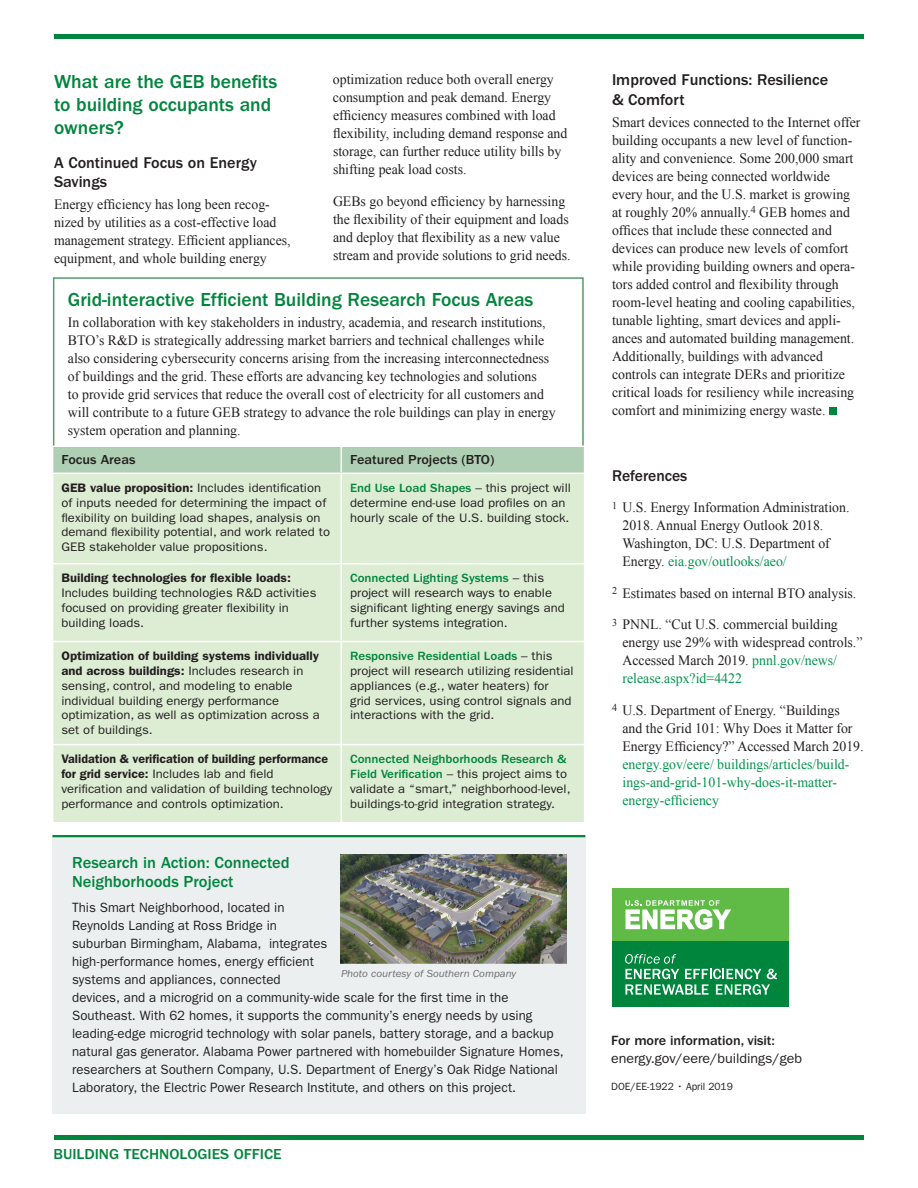
<style>
.page{position:relative;width:918px;height:1188px;background:#fff}
.page>*{position:absolute;margin:0;border:0;box-sizing:border-box;transform-origin:0 0}
.t1{font:500 19.5px/23.2px "ITC Franklin Gothic Std";color:#00853d}
.sidebar_head{font:500 16.5px/19.5px "ITC Franklin Gothic Std";color:#00853d}
.body_text{font:500 16.2px/19.5px "ITC Franklin Gothic Std";color:#231f20}
.t2{font:500 15px "ITC Franklin Gothic Std";color:#00853d;scale:1.05 1}
.body_text-2{font:14.25px/18px "Times New Roman";color:#231f20}
.t3{font:13.8px "ITC Franklin Gothic Std";letter-spacing:-.005em;color:#231f20}
.t4{font:500 13.8px "ITC Franklin Gothic Std";letter-spacing:-.005em;color:#231f20}
.sidebar_text{font:13.5px/18px "ITC Franklin Gothic Std";letter-spacing:.005em;color:#231f20}
.sidebar_head-2{font:500 13.5px "ITC Franklin Gothic Std";color:#231f20;scale:1.05 1}
.table_subhead{font:12.3px/14.9px "ITC Franklin Gothic Std";color:#231f20;scale:1.05 1}
.t5{font:italic 10.5px "ITC Franklin Gothic Std";color:#6c6d70;scale:1.05 1}
.t6{font:10.5px "ITC Franklin Gothic Std";letter-spacing:-.005em;color:#231f20}
.s1{font-weight:600}
.s2{font-weight:500;color:#00853d}
.s3{color:#02934d}
</style>
<div class="page">
<div style="left:829px;top:407px;width:8px;height:8px;background:#00853d"></div>
<div style="left:53px;top:277px;width:531px;height:178px;border:2px solid #509f67"></div>
<div style="left:52px;top:836px;width:533px;height:277px;background:#ebeff0"></div>
<img style="left:341px;top:854px;width:226px;height:109px">
<hr style="left:52px;top:835px;width:533px;height:2px;background:#00853d">
<div style="left:53px;top:474px;width:531px;height:348px;background:#ddedd4"></div>
<svg style="left:53px;top:446px;width:532px;height:27px;background:#b2d1b7"></svg>
<hr style="left:341px;top:474px;width:1px;height:89px;background:#fff">
<hr style="left:52px;top:563px;width:289px;height:2px;background:#fff">
<hr style="left:341px;top:563px;width:244px;height:2px;background:#fff">
<hr style="left:341px;top:565px;width:1px;height:76px;background:#fff">
<hr style="left:52px;top:641px;width:289px;height:1px;background:#fff">
<hr style="left:341px;top:641px;width:244px;height:1px;background:#fff">
<hr style="left:341px;top:642px;width:1px;height:102px;background:#fff">
<hr style="left:52px;top:744px;width:289px;height:1px;background:#fff">
<hr style="left:341px;top:744px;width:244px;height:1px;background:#fff">
<hr style="left:341px;top:745px;width:1px;height:77px;background:#fff">
<hr style="left:54px;top:34px;width:810px;height:4px;background:#00853d">
<hr style="left:54px;top:1135px;width:810px;height:4px;background:#00853d">
<div style="left:613px;top:888px;width:176px;height:54px;background:#60bb46"></div>
<svg style="left:626px;top:900px;width:105px;height:30px"></svg>
<div style="left:613px;top:942px;width:176px;height:65px;background:#00853d"></div>
<svg style="left:625px;top:954px;width:152px;height:41px"></svg>
<h1 class="t1" style="left:54px;top:70px;width:225px">What are the GEB benefits to building occupants and owners?</h1>
<h2 class="body_text" style="left:54px;top:153px;width:204px">A Continued Focus on Energy<br>Savings</h2>
<p class="body_text-2" style="left:54px;top:195px;width:238px">Energy efficiency has long been recog&shy;nized by utilities as a cost-effective load management strategy. Efficient appliances, equipment, and whole building energy</p>
<p class="body_text-2" style="left:333px;top:70px;width:236px">optimization reduce both overall energy consumption and peak demand. Energy efficiency measures combined with load flexibility, including demand response and storage, can further reduce utility bills by shifting peak load costs.</p>
<p class="body_text-2" style="left:333px;top:192px;width:239px">GEBs go beyond efficiency by harnessing the flexibility of their equipment and loads and deploy that flexibility as a new value stream and provide solutions to grid needs.</p>
<h1 class="t1" style="left:68px;top:288px;width:467px">Grid-interactive Efficient Building Research Focus Areas</h1>
<p class="body_text-2" style="left:68px;top:313px;width:489px">In collaboration with key stakeholders in industry, academia, and research institutions, BTO’s R&amp;D is strategically addressing market barriers and technical challenges while also considering cybersecurity concerns arising from the increasing interconnectedness of buildings and the grid. These efforts are advancing key technologies and solutions<br>to provide grid services that reduce the overall cost of electricity for all customers and will contribute to a future GEB strategy to advance the role buildings can play in energy system operation and planning.</p>
<h1 class="sidebar_head-2" style="left:62px;top:452px;width:72px">Focus Areas</h1>
<p class="sidebar_head-2" style="left:350px;top:452px;width:139px">Featured Projects (BTO)</p>
<p class="table_subhead" style="left:62px;top:480px;width:257px"><span class="s1">GEB value proposition:</span> Includes identification of inputs needed for determining the impact of flexibility on building load shapes, analysis on demand flexibility potential, and work related to GEB stakeholder value propositions.</p>
<p class="table_subhead" style="left:350px;top:480px;width:212px"><span class="s2">End Use Load Shapes</span> – this project will determine end-use load profiles on an hourly scale of the U.S. building stock.</p>
<p class="table_subhead" style="left:62px;top:571px;width:244px"><span class="s1">Building technologies for flexible loads:<br></span>Includes building technologies R&amp;D activities focused on providing greater flexibility in building loads.</p>
<p class="table_subhead" style="left:350px;top:571px;width:206px"><span class="s2">Connected Lighting Systems</span> – this project will research ways to enable significant lighting energy savings and further systems integration.</p>
<p class="table_subhead" style="left:62px;top:648px;width:248px"><span class="s1">Optimization of building systems individually and across buildings:</span> Includes research in sensing, control, and modeling to enable individual building energy performance optimization, as well as optimization across a set of buildings.</p>
<p class="table_subhead" style="left:350px;top:648px;width:214px"><span class="s2">Responsive Residential Loads</span> – this project will research utilizing residential appliances (e.g., water heaters) for<br>grid services, using control signals and interactions with the grid.</p>
<p class="table_subhead" style="left:62px;top:752px;width:259px"><span class="s1">Validation &amp; verification of building performance for grid service:</span> Includes lab and field verification and validation of building technology performance and controls optimization.</p>
<p class="table_subhead" style="left:350px;top:752px;width:211px"><span class="s2">Connected Neighborhoods Research &amp; Field Verification</span> – this project aims to validate a “smart,” neighborhood-level, buildings-to-grid integration strategy.</p>
<p class="sidebar_head" style="left:72px;top:853px;width:219px">Research in Action: Connected<br>Neighborhoods Project</p>
<p class="sidebar_text" style="left:72px;top:898px;width:493px">This Smart Neighborhood, located in<br>Reynolds Landing at Ross Bridge in<br>suburban Birmingham, Alabama, integrates<br>high-performance homes, energy efficient<br>systems and appliances, connected<br>devices, and a microgrid on a community-wide scale for the first time in the Southeast. With 62 homes, it supports the community’s energy needs by using leading-edge microgrid technology with solar panels, battery storage, and a backup natural gas generator. Alabama Power partnered with homebuilder Signature Homes, researchers at Southern Company, U.S. Department of Energy’s Oak Ridge National Laboratory, the Electric Power Research Institute, and others on this project.</p>
<p class="t5" style="left:341px;top:968px;width:168px">Photo courtesy of Southern Company</p>
<p class="t2" style="left:53px;top:1145px;width:219px">BUILDING TECHNOLOGIES OFFICE</p>
<h2 class="body_text" style="left:612px;top:70px;width:218px">Improved Functions: Resilience &amp; Comfort</h2>
<p class="body_text-2" style="left:612px;top:113px;width:250px">Smart devices connected to the Internet offer building occupants a new level of function&shy;ality and convenience. Some 200,000 smart devices are being connected worldwide every hour, and the U.S. market is growing at roughly 20% annually.<sup>4</sup> GEB homes and offices that include these connected and devices can produce new levels of comfort while providing building owners and opera&shy;tors added control and flexibility through room-level heating and cooling capabilities, tunable lighting, smart devices and appli&shy;ances and automated building management.<br>Additionally, buildings with advanced controls can integrate DERs and prioritize critical loads for resiliency while increasing comfort and minimizing energy waste.</p>
<p class="body_text" style="left:612px;top:466px;width:77px">References</p>
<p class="body_text-2" style="left:622px;top:498px;width:229px;text-indent:-10px"><sup>1</sup> U.S. Energy Information Administration.<br>2018. Annual Energy Outlook 2018.<br>Washington, DC: U.S. Department of Energy. <span class="s3">eia.gov/outlooks/aeo/</span></p>
<p class="body_text-2" style="left:612px;top:584px;width:246px"><sup>2</sup> Estimates based on internal BTO analysis.</p>
<p class="body_text-2" style="left:622px;top:615px;width:242px;text-indent:-10px"><sup>3</sup> PNNL. “Cut U.S. commercial building energy use 29% with widespread controls.” Accessed March 2019. <span class="s3">pnnl.gov/news/ release.aspx?id=4422</span></p>
<p class="body_text-2" style="left:622px;top:701px;width:243px;text-indent:-10px"><sup>4</sup> U.S. Department of Energy. “Buildings<br>and the Grid 101: Why Does it Matter for Energy Efficiency?” Accessed March 2019. <span class="s3">energy.gov/eere/ buildings/articles/build&shy;ings-and-grid-101-why-does-it-matter&shy;energy-efficiency</span></p>
<p class="t4" style="left:611px;top:1033px;width:165px">For more information, visit:</p>
<p class="t3" style="left:611px;top:1050px;width:192px">energy.gov/eere/buildings/geb</p>
<p class="t6" style="left:611px;top:1080px;width:123px">DOE/EE-1922 • April 2019</p>
</div>
